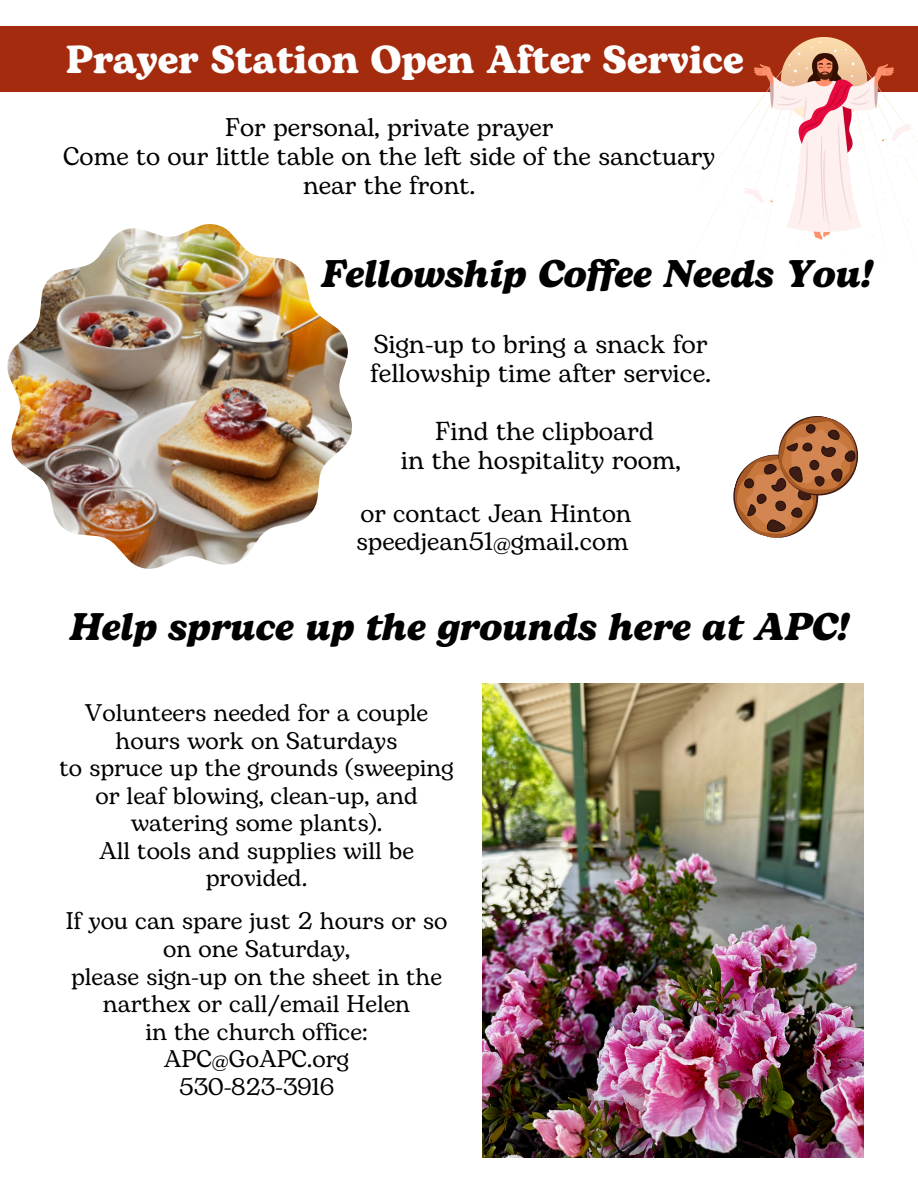
<style>
.page{position:relative;width:918px;height:1188px;background:#fff}
.page>*{position:absolute;margin:0;border:0;box-sizing:border-box;transform-origin:0 0}
.t1{font:700 39px "Bogart";color:#fefefe}
.t2{font:italic 700 38.4px "Bogart";color:#000}
.t3{font:25.95px/29px "Bogart";color:#000}
.t4{font:25.5px "Bogart";color:#000}
.t5{font:25.2px/28.2px "Bogart";color:#000}
.t6{font:24px/27.6px "Bogart";color:#000;text-align:center}
</style>
<div class="page">
<img style="left:7px;top:224px;width:345px;height:345px">
<svg style="left:733px;top:416px;width:126px;height:122px"></svg>
<img style="left:482px;top:683px;width:382px;height:475px">
<div style="left:0;top:26px;width:918px;height:66px;background:#a52b0f"></div>
<img style="left:699px;top:38px;width:219px;height:211px">
<p class="t1" style="left:66px;top:31px;width:680px">Prayer Station Open After Service</p>
<p class="t4" style="left:225px;top:109px;width:330px">For personal, private prayer</p>
<p class="t4" style="left:63px;top:138px;width:653px">Come to our little table on the left side of the sanctuary</p>
<p class="t4" style="left:303px;top:167px;width:174px">near the front.</p>
<h1 class="t2" style="left:321px;top:246px;width:553px">Fellowship Coffee Needs You!</h1>
<p class="t3" style="left:370px;top:330px;width:343px">Sign-up to bring a snack for fellowship time after service.</p>
<p class="t3" style="left:435px;top:417px;width:220px">Find the clipboard</p>
<p class="t3" style="left:401px;top:446px;width:281px">in the hospitality room,</p>
<p class="t5" style="left:356px;top:500px;width:277px">or contact Jean Hinton speedjean51@gmail.com</p>
<p class="t2" style="left:70px;top:599px;width:780px">Help spruce up the grounds here at APC!</p>
<p class="t6" style="left:85px;top:700px;width:345px">Volunteers needed for a couple hours work on Saturdays</p>
<p class="t6" style="left:59px;top:755px;width:396px">to spruce up the grounds (sweeping or leaf blowing, clean-up, and watering some plants).</p>
<p class="t6" style="left:99px;top:838px;width:316px">All tools and supplies will be provided.</p>
<h1 class="t6" style="left:66px;top:908px;width:383px">If you can spare just 2 hours or so</h1>
<p class="t6" style="left:163px;top:936px;width:188px">on one Saturday,</p>
<p class="t6" style="left:71px;top:964px;width:372px">please sign-up on the sheet in the narthex or call/email Helen</p>
<p class="t6" style="left:145px;top:1019px;width:224px">in the church office:</p>
<p class="t6" style="left:164px;top:1046px;width:187px">APC@GoAPC.org</p>
<p class="t6" style="left:179px;top:1074px;width:157px">530-823-3916</p>
</div>
